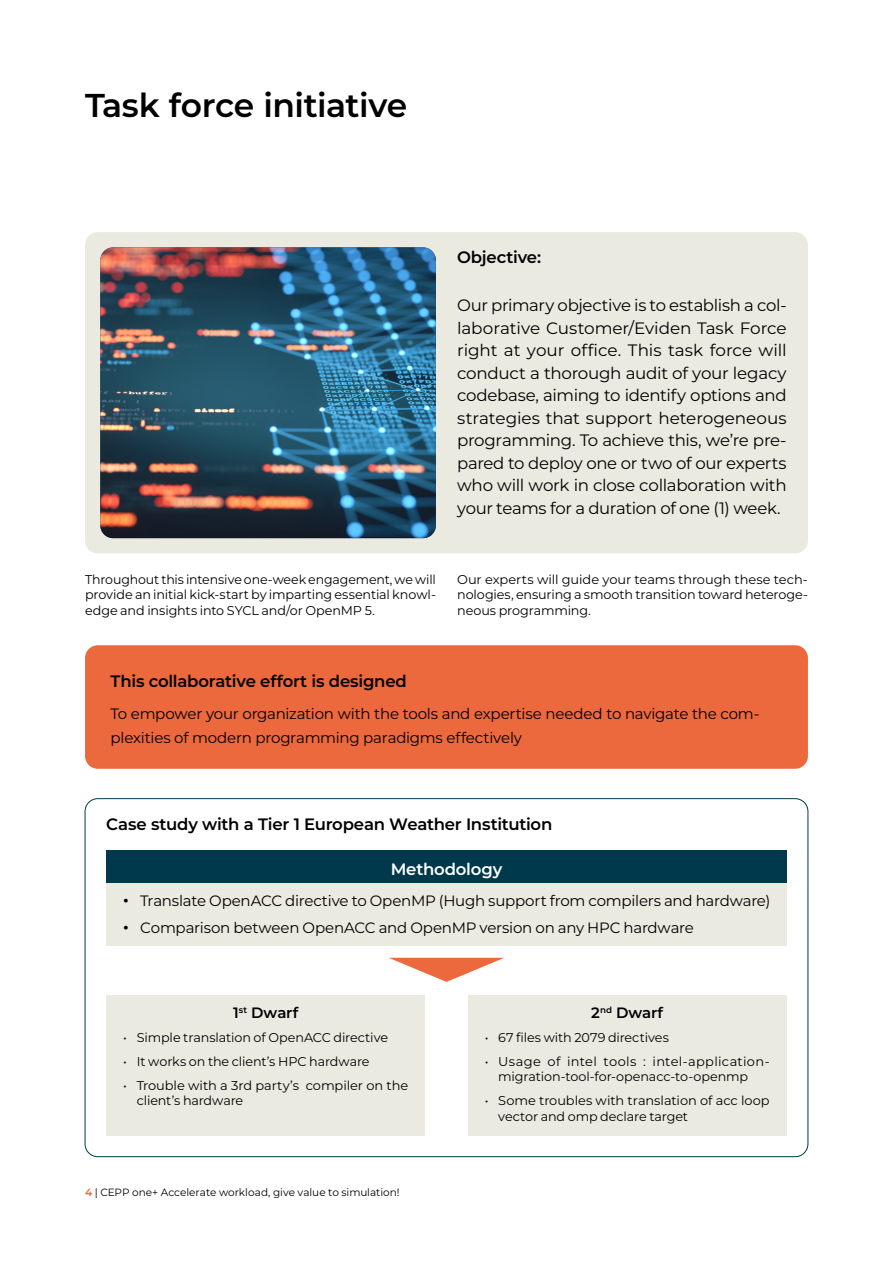
<style>
.page{position:relative;width:893px;height:1263px;background:#fff}
.page>*{position:absolute;margin:0;border:0;box-sizing:border-box;transform-origin:0 0}
.t1{font:600 33px "Montserrat";letter-spacing:-.015em;color:#000}
.t2{font:16.5px/22.5px "Montserrat";letter-spacing:-.02em;color:#000;text-align:justify}
.t3{font:600 16.5px "Montserrat";letter-spacing:-.015em;color:#000}
.t4{font:600 16.5px "Montserrat";letter-spacing:-.01em;color:#fff}
.t5{font:15px/24px "Montserrat";letter-spacing:-.015em;color:#000}
.t6{font:600 15px "Montserrat";letter-spacing:-.005em;color:#000}
.t7{font:12.75px/15.3px "Montserrat";letter-spacing:-.005em;color:#000}
.t8{font:10.5px "Montserrat";color:#000}
.s1{font-weight:700}
.s2{font-weight:600;color:#ec683d}
</style>
<div class="page">
<div style="left:85px;top:232px;width:723px;height:321px;background:#ebeae1;border-radius:13px"></div>
<img style="left:100px;top:247px;width:336px;height:291px">
<div style="left:85px;top:645px;width:723px;height:124px;background:#ec683d;border-radius:13px"></div>
<div style="left:106px;top:850px;width:681px;height:33px;background:#00394b"></div>
<div style="left:106px;top:883px;width:681px;height:63px;background:#ebeae1"></div>
<div style="left:106px;top:995px;width:319px;height:141px;background:#ebeae1"></div>
<div style="left:468px;top:995px;width:319px;height:141px;background:#ebeae1"></div>
<svg style="left:389px;top:958px;width:115px;height:24px"></svg>
<h1 class="t1" style="left:85px;top:83px;width:324px">Task force initiative</h1>
<p class="t3" style="left:457px;top:247px;width:85px">Objective:</p>
<p class="t2" style="left:457px;top:294px;width:331px">Our primary objective is to establish a col&shy;laborative Customer/Eviden Task Force right at your office. This task force will conduct a thorough audit of your legacy codebase, aiming to identify options and strategies that support heterogeneous programming. To achieve this, we’re pre&shy;pared to deploy one or two of our experts who will work in close collaboration with your teams for a duration of one (1) week.</p>
<p class="t7" style="left:85px;top:571px;width:352px;text-align:justify">Throughout this intensive one-week engagement, we will provide an initial kick-start by imparting essential knowl&shy;edge and insights into SYCL and/or OpenMP 5.</p>
<p class="t7" style="left:457px;top:571px;width:352px;text-align:justify">Our experts will guide your teams through these tech&shy;nologies, ensuring a smooth transition toward heteroge&shy;neous programming.</p>
<p class="t3" style="left:111px;top:670px;width:298px">This collaborative effort is designed</p>
<p class="t5" style="left:111px;top:701px;width:650px">To empower your organization with the tools and expertise needed to navigate the com&shy;plexities of modern programming paradigms effectively</p>
<p class="t3" style="left:106px;top:813px;width:447px">Case study with a Tier 1 European Weather Institution</p>
<p class="t4" style="left:391px;top:858px;width:113px">Methodology</p>
<p class="t5" style="left:123px;top:887px;width:649px;line-height:26.5px"><span class="s1">ب</span> Translate OpenACC directive to OpenMP (Hugh support from compilers and hardware) <span class="s1">ب</span> Comparison between OpenACC and OpenMP version on any HPC hardware</p>
<p class="t6" style="left:233px;top:1003px;width:67px">1<sup>st</sup> Dwarf</p>
<p class="t7" style="left:123px;top:1030px;width:266px">• Simple translation of OpenACC directive</p>
<p class="t7" style="left:123px;top:1053px;width:248px">• It works on the client’s HPC hardware</p>
<p class="t7" style="left:137px;top:1077px;width:273px;text-indent:-14px">• Trouble with a 3rd party’s compiler on the client’s hardware</p>
<p class="t8" style="left:85px;top:1185px;width:316px"><span class="s2">4</span> | CEPP one+ Accelerate workload, give value to simulation!</p>
<p class="t6" style="left:591px;top:1003px;width:73px">2<sup>nd</sup> Dwarf</p>
<p class="t7" style="left:485px;top:1030px;width:186px">• 67 files with 2079 directives</p>
<p class="t7" style="left:498px;top:1053px;width:273px;text-indent:-14px">• Usage of intel tools : intel-application&shy;migration-tool-for-openacc-to-openmp</p>
<p class="t7" style="left:498px;top:1093px;width:273px;text-indent:-14px">• Some troubles with translation of acc loop vector and omp declare target</p>
</div>
